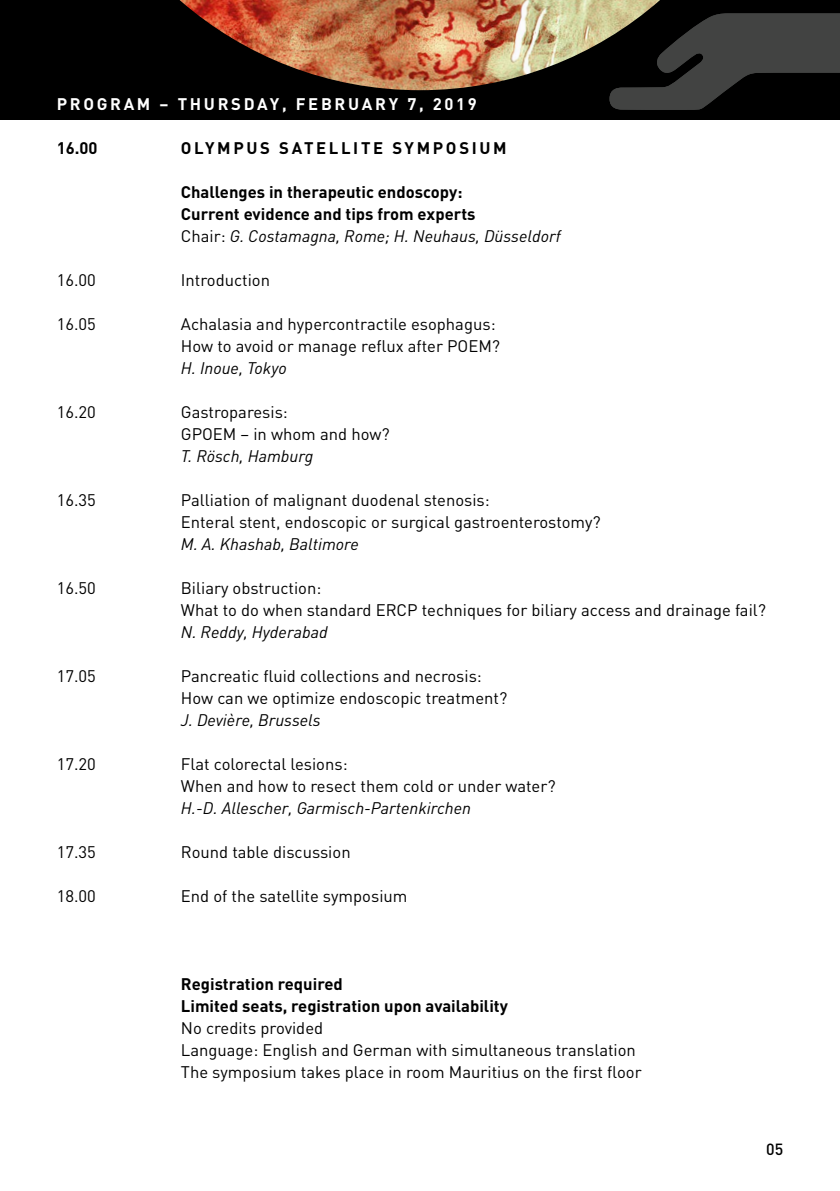
<style>
.page{position:relative;width:840px;height:1191px;background:#fff}
.page>*{position:absolute;margin:0;border:0;box-sizing:border-box;transform-origin:0 0}
.t1{font:16.6px/22px "DIN";color:#000}
.t2{font:700 16.6px/22px "DIN";color:#000}
.t3{font:italic 16.6px "DIN";color:#000}
.t4{font:700 16.6px "DIN";letter-spacing:.16em;color:#fff}
.t5{font:700 16.6px "DIN";letter-spacing:.16em;color:#000}
.t6{font:500 16px "DIN";color:#000}
.s1{font-weight:400}
.s2{font-weight:400;font-style:italic}
</style>
<div class="page">
<div style="left:0;top:0;width:839px;height:119px;background:#000"></div>
<svg style="left:609px;top:13px;width:230px;height:97px"></svg>
<img style="left:179px;top:0;width:480px;height:90px">
<p class="t4" style="left:57px;top:93px;width:421px">PROGRAM – THURSDAY, FEBRUARY 7, 2019</p>
<p class="t2" style="left:57px;top:136px;width:42px">16.00</p>
<p class="t5" style="left:181px;top:137px;width:327px">OLYMPUS SATELLITE SYMPOSIUM</p>
<p class="t2" style="left:181px;top:180px;width:381px">Challenges in therapeutic endoscopy:<br>Current evidence and tips from experts<br><span class="s1">Chair:</span> <span class="s2">G. Costamagna, Rome; H. Neuhaus, Düsseldorf</span></p>
<p class="t1" style="left:57px;top:269px;width:41px">16.00</p>
<p class="t1" style="left:181px;top:269px;width:91px">Introduction</p>
<p class="t1" style="left:57px;top:313px;width:41px">16.05</p>
<p class="t1" style="left:181px;top:313px;width:320px">Achalasia and hypercontractile esophagus:<br>How to avoid or manage reflux after POEM?</p>
<p class="t3" style="left:181px;top:358px;width:107px">H. Inoue, Tokyo</p>
<p class="t1" style="left:57px;top:401px;width:41px">16.20</p>
<p class="t1" style="left:181px;top:401px;width:210px">Gastroparesis:<br>GPOEM – in whom and how?</p>
<p class="t3" style="left:181px;top:446px;width:134px">T. Rösch, Hamburg</p>
<p class="t1" style="left:57px;top:489px;width:41px">16.35</p>
<p class="t1" style="left:181px;top:489px;width:421px">Palliation of malignant duodenal stenosis:<br>Enteral stent, endoscopic or surgical gastroenterostomy?</p>
<p class="t3" style="left:181px;top:534px;width:179px">M. A. Khashab, Baltimore</p>
<p class="t1" style="left:57px;top:577px;width:41px">16.50</p>
<p class="t1" style="left:181px;top:577px;width:586px">Biliary obstruction:<br>What to do when standard ERCP techniques for biliary access and drainage fail?</p>
<p class="t3" style="left:181px;top:622px;width:148px">N. Reddy, Hyderabad</p>
<p class="t1" style="left:57px;top:665px;width:41px">17.05</p>
<p class="t1" style="left:181px;top:665px;width:328px">Pancreatic fluid collections and necrosis:<br>How can we optimize endoscopic treatment?</p>
<p class="t3" style="left:181px;top:710px;width:141px">J. Devière, Brussels</p>
<p class="t1" style="left:57px;top:753px;width:41px">17.20</p>
<p class="t1" style="left:181px;top:753px;width:376px">Flat colorectal lesions:<br>When and how to resect them cold or under water?</p>
<p class="t3" style="left:181px;top:798px;width:291px">H.-D. Allescher, Garmisch-Partenkirchen</p>
<p class="t1" style="left:57px;top:841px;width:41px">17.35</p>
<p class="t1" style="left:181px;top:841px;width:171px">Round table discussion</p>
<p class="t1" style="left:57px;top:885px;width:41px">18.00</p>
<p class="t1" style="left:181px;top:885px;width:228px">End of the satellite symposium</p>
<p class="t2" style="left:181px;top:972px;width:328px">Registration required<br>Limited seats, registration upon availability</p>
<p class="t1" style="left:181px;top:1017px;width:462px">No credits provided<br>Language: English and German with simultaneous translation<br>The symposium takes place in room Mauritius on the first floor</p>
<p class="t6" style="left:765px;top:1139px;width:19px">05</p>
</div>
